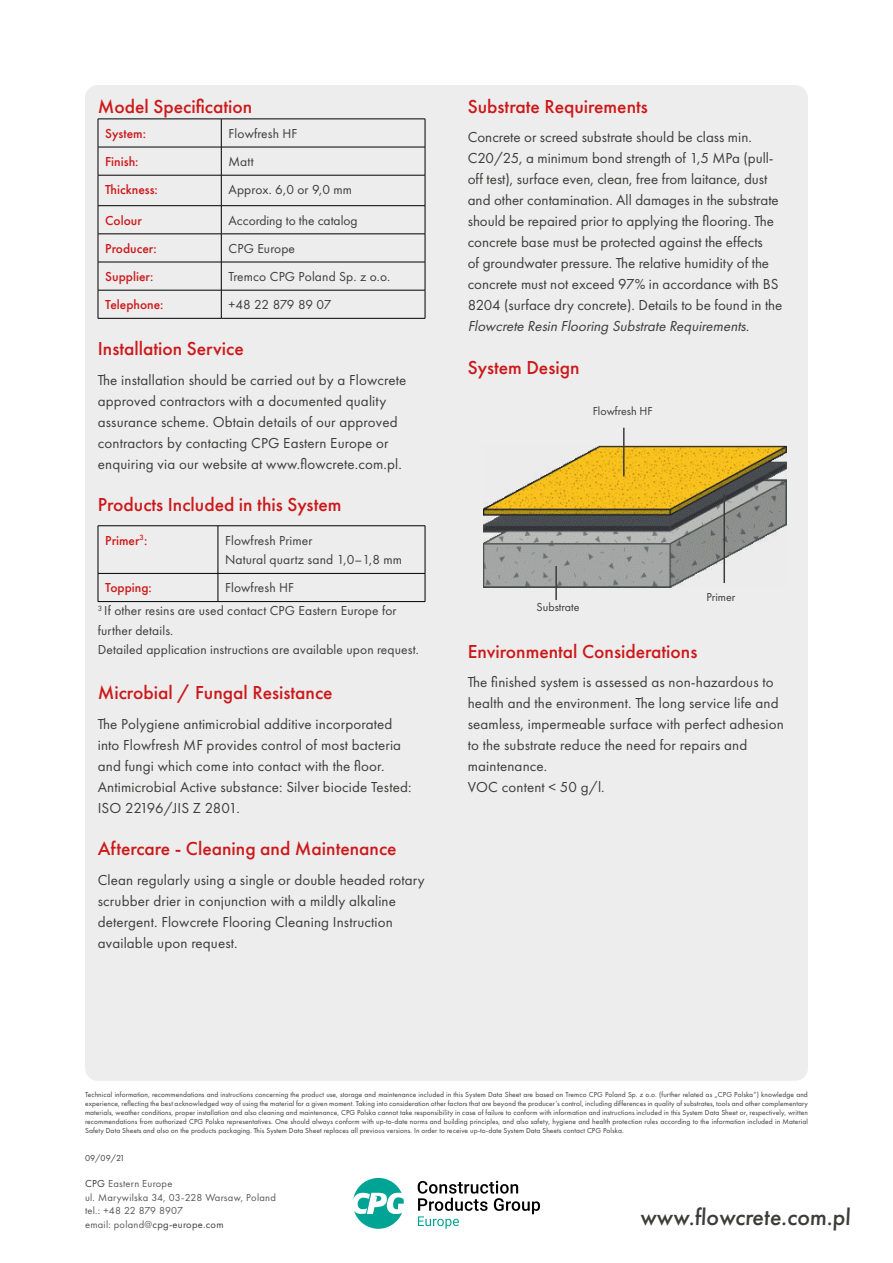
<style>
.page{position:relative;width:893px;height:1263px;background:#fff}
.page>*{position:absolute;margin:0;border:0;box-sizing:border-box;transform-origin:0 0}
.t1{font:500 24px "Futura PT";color:#3c3c3b}
.t2{font:500 19.5px "Futura PT";color:#cd1719}
.t3{font:15px/21px "Futura PT";letter-spacing:.01em;color:#3c3c3b}
.t4{font:italic 15px "Futura PT";color:#3c3c3b}
.t5{font:13.5px/19.5px "Futura PT";letter-spacing:.01em;color:#3c3c3b}
.t6{font:500 13.5px "Futura PT";color:#cd1719}
.t7{font:13.5px "Futura PT";letter-spacing:-.035em;color:#3c3c3b}
.t8{font:12px "Futura PT";color:#3c3c3b}
.t9{font:10.5px/13.5px "Futura PT";letter-spacing:.025em;color:#575756}
.t10{font:9px "Futura PT";color:#3c3c3b}
.t11{font:7.5px/9px "Futura PT";letter-spacing:.01em;color:#3c3c3b;text-align:justify}
.s1{color:#3c3c3b}
</style>
<div class="page">
<svg style="left:418px;top:1181px;width:122px;height:48px"></svg>
<svg style="left:353px;top:1178px;width:51px;height:51px"></svg>
<div style="left:85px;top:85px;width:723px;height:996px;background:#ededed;border-radius:13px"></div>
<hr style="left:98px;top:119px;width:123px;height:1px;background:#000">
<hr style="left:221px;top:119px;width:204px;height:1px;background:#000">
<hr style="left:98px;top:147px;width:123px;height:1px;background:#000">
<svg style="left:98px;top:119px;width:1px;height:56px"></svg>
<hr style="left:221px;top:147px;width:204px;height:1px;background:#000">
<svg style="left:221px;top:119px;width:1px;height:56px"></svg>
<svg style="left:425px;top:119px;width:1px;height:56px"></svg>
<hr style="left:98px;top:175px;width:123px;height:1px;background:#000">
<hr style="left:98px;top:175px;width:1px;height:30px;background:#000">
<hr style="left:221px;top:175px;width:204px;height:1px;background:#000">
<hr style="left:221px;top:175px;width:1px;height:30px;background:#000">
<hr style="left:425px;top:175px;width:1px;height:30px;background:#000">
<hr style="left:98px;top:205px;width:123px;height:1px;background:#000">
<hr style="left:221px;top:205px;width:204px;height:1px;background:#000">
<hr style="left:98px;top:234px;width:123px;height:1px;background:#000">
<hr style="left:221px;top:234px;width:204px;height:1px;background:#000">
<hr style="left:98px;top:262px;width:123px;height:1px;background:#000">
<hr style="left:221px;top:262px;width:204px;height:1px;background:#000">
<hr style="left:98px;top:290px;width:123px;height:1px;background:#000">
<svg style="left:98px;top:206px;width:1px;height:112px"></svg>
<hr style="left:221px;top:290px;width:204px;height:1px;background:#000">
<svg style="left:221px;top:206px;width:1px;height:112px"></svg>
<svg style="left:425px;top:206px;width:1px;height:112px"></svg>
<hr style="left:98px;top:318px;width:123px;height:1px;background:#000">
<hr style="left:221px;top:318px;width:204px;height:1px;background:#000">
<hr style="left:98px;top:525px;width:120px;height:1px;background:#000">
<hr style="left:98px;top:526px;width:1px;height:47px;background:#000">
<hr style="left:218px;top:525px;width:207px;height:1px;background:#000">
<hr style="left:218px;top:526px;width:1px;height:47px;background:#000">
<hr style="left:425px;top:526px;width:1px;height:47px;background:#000">
<hr style="left:98px;top:573px;width:120px;height:1px;background:#000">
<svg style="left:98px;top:574px;width:1px;height:27px"></svg>
<hr style="left:218px;top:573px;width:207px;height:1px;background:#000">
<svg style="left:218px;top:574px;width:1px;height:27px"></svg>
<svg style="left:425px;top:574px;width:1px;height:27px"></svg>
<hr style="left:98px;top:601px;width:120px;height:1px;background:#000">
<hr style="left:218px;top:601px;width:207px;height:1px;background:#000">
<img style="left:483px;top:446px;width:303px;height:141px">
<hr style="left:555px;top:566px;width:2px;height:34px;background:#3c3c3b">
<hr style="left:723px;top:495px;width:2px;height:88px;background:#3c3c3b">
<hr style="left:623px;top:428px;width:2px;height:48px;background:#3c3c3b">
<h2 class="t2" style="left:98px;top:94px;width:156px">Model Specification</h2>
<p class="t6" style="left:105px;top:125px;width:42px">System:</p>
<p class="t5" style="left:229px;top:123px;width:70px">Flowfresh HF</p>
<p class="t6" style="left:105px;top:153px;width:35px">Finish:</p>
<p class="t5" style="left:229px;top:152px;width:27px">Matt</p>
<p class="t6" style="left:105px;top:181px;width:54px">Thickness:</p>
<p class="t5" style="left:229px;top:180px;width:125px">Approx. 6,0 or 9,0 mm</p>
<p class="t6" style="left:105px;top:212px;width:38px">Colour</p>
<p class="t5" style="left:229px;top:210px;width:131px">According to the catalog</p>
<p class="t6" style="left:105px;top:240px;width:53px">Producer:</p>
<p class="t5" style="left:229px;top:238px;width:68px">CPG Europe</p>
<p class="t6" style="left:105px;top:268px;width:50px">Supplier:</p>
<p class="t5" style="left:229px;top:266px;width:163px">Tremco CPG Poland Sp. z o.o.</p>
<p class="t6" style="left:105px;top:296px;width:60px">Telephone:</p>
<p class="t7" style="left:229px;top:296px;width:104px">+48 22 879 89 07</p>
<h2 class="t2" style="left:98px;top:337px;width:148px">Installation Service</h2>
<p class="t3" style="left:98px;top:369px;width:310px">The installation should be carried out by a Flowcrete approved contractors with a documented quality assurance scheme. Obtain details of our approved contractors by contacting CPG Eastern Europe or enquiring via our website at www.flowcrete.com.pl.</p>
<h2 class="t2" style="left:98px;top:493px;width:245px">Products Included in this System</h2>
<p class="t6" style="left:105px;top:532px;width:44px">Primer<sup>3</sup>:</p>
<p class="t5" style="left:225px;top:530px;width:179px">Flowfresh Primer<br>Natural quartz sand 1,0–1,8 mm</p>
<p class="t6" style="left:105px;top:580px;width:48px">Topping:</p>
<p class="t5" style="left:98px;top:576px;width:300px;line-height:23.1px;text-indent:127px">Flowfresh HF<br><sup>3</sup> If other resins are used contact CPG Eastern Europe for</p>
<p class="t5" style="left:98px;top:620px;width:323px">further details.<br>Detailed application instructions are available upon request.</p>
<h2 class="t2" style="left:98px;top:681px;width:236px">Microbial / Fungal Resistance</h2>
<p class="t3" style="left:98px;top:713px;width:315px">The Polygiene antimicrobial additive incorporated into Flowfresh MF provides control of most bacteria and fungi which come into contact with the floor.<br>Antimicrobial Active substance: Silver biocide Tested:<br>ISO 22196/JIS Z 2801.</p>
<h2 class="t2" style="left:98px;top:837px;width:300px">Aftercare - Cleaning and Maintenance</h2>
<p class="t3" style="left:98px;top:869px;width:329px">Clean regularly using a single or double headed rotary scrubber drier in conjunction with a mildly alkaline detergent. Flowcrete Flooring Cleaning Instruction available upon request.</p>
<h2 class="t2" style="left:468px;top:94px;width:182px">Substrate Requirements</h2>
<p class="t3" style="left:468px;top:127px;width:316px">Concrete or screed substrate should be class min.<br>C20/25, a minimum bond strength of 1,5 MPa (pull&shy;off test), surface even, clean, free from laitance, dust and other contamination. All damages in the substrate should be repaired prior to applying the flooring. The concrete base must be protected against the effects<br>of groundwater pressure. The relative humidity of the concrete must not exceed 97% in accordance with BS 8204 (surface dry concrete). Details to be found in the</p>
<p class="t4" style="left:468px;top:317px;width:286px">Flowcrete Resin Flooring Substrate Requirements.</p>
<h2 class="t2" style="left:468px;top:355px;width:113px">System Design</h2>
<p class="t8" style="left:593px;top:404px;width:61px">Flowfresh HF</p>
<p class="t8" style="left:537px;top:600px;width:44px">Substrate</p>
<p class="t8" style="left:706px;top:590px;width:31px">Primer</p>
<h2 class="t2" style="left:468px;top:639px;width:231px">Environmental Considerations</h2>
<p class="t3" style="left:468px;top:672px;width:318px">The finished system is assessed as non-hazardous to health and the environment. The long service life and seamless, impermeable surface with perfect adhesion to the substrate reduce the need for repairs and maintenance.<br>VOC content &lt; 50 g/l.</p>
<p class="t11" style="left:85px;top:1090px;width:724px">Technical information, recommendations and instructions concerning the product use, storage and maintenance included in this System Data Sheet are based on Tremco CPG Poland Sp. z o.o. (further related as „CPG Polska”) knowledge and experience, reflecting the best acknowledged way of using the material for a given moment. Taking into consideration other factors that are beyond the producer’s control, including differences in quality of substrates, tools and other complementary materials, weather conditions, proper installation and also cleaning and maintenance, CPG Polska cannot take responsibility in case of failure to conform with information and instructions included in this System Data Sheet or, respectively, written recommendations from authorized CPG Polska representatives. One should always conform with up-to-date norms and building principles, and also safety, hygiene and health protection rules according to the information included in Material Safety Data Sheets and also on the products packaging. This System Data Sheet replaces all previous versions. In order to receive up-to-date System Data Sheets contact CPG Polska.</p>
<p class="t10" style="left:85px;top:1153px;width:41px">09/09/21</p>
<p class="t9" style="left:85px;top:1177px;width:192px"><span class="s1">CPG</span> Eastern Europe<br>ul. Marywilska 34, 03-228 Warsaw, Poland tel.: +48 22 879 8907<br>email: poland@<span class="s1">cpg-europe.com</span></p>
<h1 class="t1" style="left:640px;top:1202px;width:213px">www.flowcrete.com.pl</h1>
</div>
